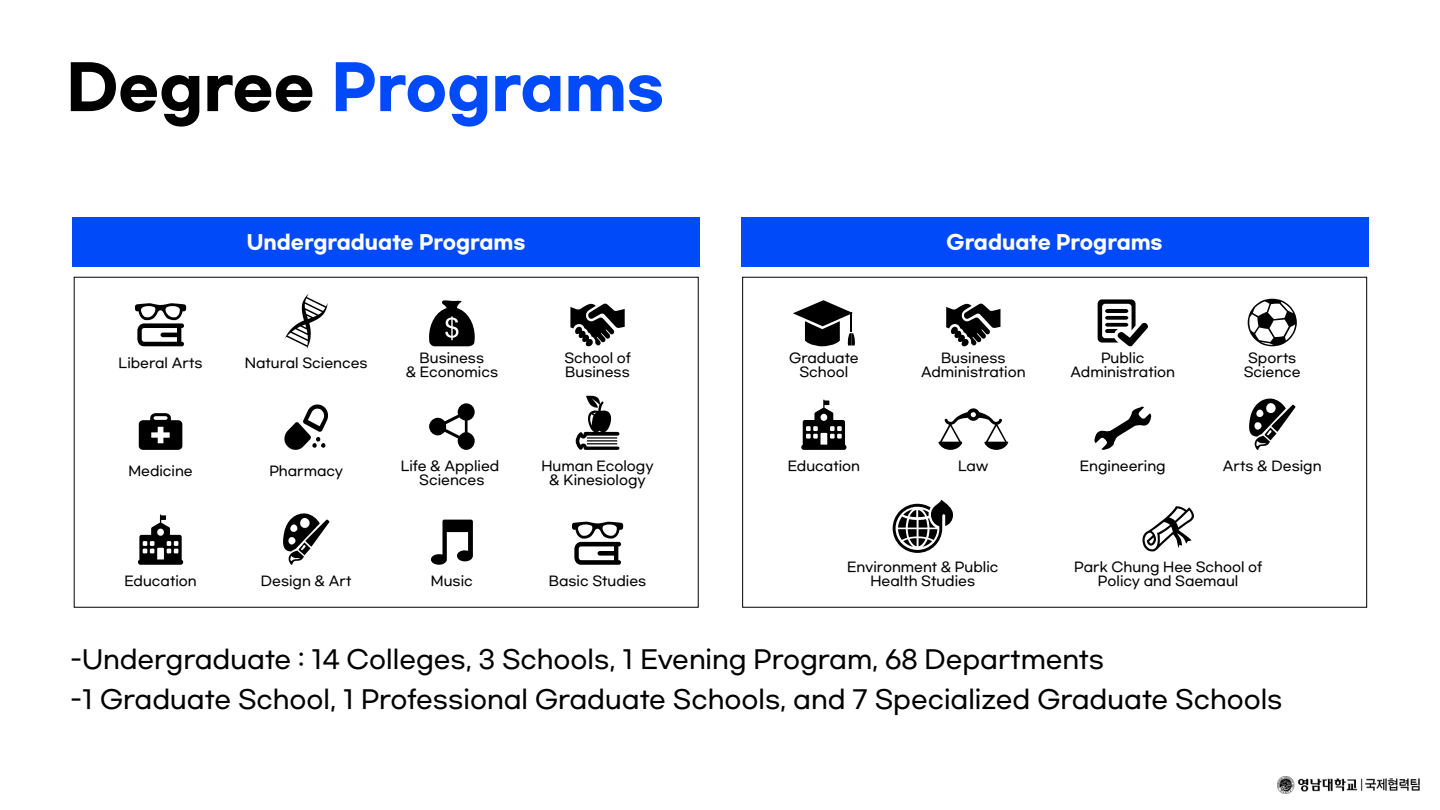
<style>
.page{position:relative;width:1440px;height:810px;background:#fff}
.page>*{position:absolute;margin:0;border:0;box-sizing:border-box;transform-origin:0 0}
.t1{font:700 60px "Gmarket Sans";color:#004af9}
.t2{font:500 24.75px/40.5px "Gmarket Sans";color:#000}
.t3{font:700 19.2px "Gmarket Sans";color:#fff}
.t4{font:500 13.12px/14px "Gmarket Sans";color:#000;text-align:center}
.s1{color:#000}
</style>
<div class="page">
<img style="left:1277px;top:776px;width:142px;height:18px">
<div style="left:742px;top:277px;width:625px;height:331px;background:#fff;border:1px solid #000"></div>
<div style="left:72px;top:217px;width:628px;height:49px;background:#004af9"></div>
<div style="left:741px;top:217px;width:627px;height:49px;background:#004af9"></div>
<svg style="left:946px;top:304px;width:54px;height:42px"></svg>
<svg style="left:938px;top:408px;width:71px;height:42px"></svg>
<svg style="left:1249px;top:398px;width:46px;height:52px"></svg>
<svg style="left:1248px;top:299px;width:49px;height:47px"></svg>
<svg style="left:801px;top:400px;width:46px;height:50px"></svg>
<svg style="left:793px;top:300px;width:62px;height:46px"></svg>
<svg style="left:1098px;top:299px;width:50px;height:47px"></svg>
<svg style="left:1094px;top:406px;width:58px;height:44px"></svg>
<svg style="left:893px;top:500px;width:60px;height:53px"></svg>
<svg style="left:1142px;top:506px;width:52px;height:45px"></svg>
<svg style="left:138px;top:514px;width:45px;height:51px"></svg>
<svg style="left:139px;top:413px;width:43px;height:37px"></svg>
<svg style="left:135px;top:303px;width:51px;height:43px"></svg>
<svg style="left:285px;top:294px;width:43px;height:55px"></svg>
<svg style="left:284px;top:404px;width:44px;height:46px"></svg>
<svg style="left:283px;top:513px;width:46px;height:52px"></svg>
<svg style="left:431px;top:520px;width:42px;height:45px"></svg>
<svg style="left:429px;top:403px;width:46px;height:47px"></svg>
<svg style="left:429px;top:300px;width:46px;height:46px"></svg>
<svg style="left:570px;top:304px;width:55px;height:42px"></svg>
<svg style="left:576px;top:395px;width:43px;height:55px"></svg>
<svg style="left:572px;top:522px;width:51px;height:43px"></svg>
<h1 class="t1" style="left:66px;top:54px;width:599px"><span class="s1">Degree</span> Programs</h1>
<h3 class="t3" style="left:247px;top:231px;width:280px">Undergraduate Programs</h3>
<h3 class="t3" style="left:947px;top:231px;width:218px">Graduate Programs</h3>
<p class="t4" style="left:119px;top:357px;width:85px">Liberal Arts</p>
<p class="t4" style="left:245px;top:357px;width:124px">Natural Sciences</p>
<p class="t4" style="left:406px;top:352px;width:94px">Business<br>&amp; Economics</p>
<p class="t4" style="left:564px;top:352px;width:68px;text-align:left">School of<br>Business</p>
<p class="t4" style="left:789px;top:352px;width:71px">Graduate<br>School</p>
<p class="t4" style="left:921px;top:352px;width:106px">Business<br>Administration</p>
<p class="t4" style="left:1071px;top:352px;width:106px">Public<br>Administration</p>
<p class="t4" style="left:1244px;top:352px;width:59px">Sports<br>Science</p>
<p class="t4" style="left:128px;top:465px;width:66px">Medicine</p>
<p class="t4" style="left:269px;top:465px;width:75px">Pharmacy</p>
<p class="t4" style="left:401px;top:459px;width:100px">Life &amp; Applied<br>Sciences</p>
<p class="t4" style="left:541px;top:459px;width:114px">Human Ecology &amp; Kinesiology</p>
<p class="t4" style="left:788px;top:459px;width:74px">Education</p>
<p class="t4" style="left:958px;top:459px;width:32px">Law</p>
<p class="t4" style="left:1080px;top:459px;width:87px">Engineering</p>
<p class="t4" style="left:1223px;top:459px;width:100px">Arts &amp; Design</p>
<p class="t4" style="left:124px;top:575px;width:74px">Education</p>
<p class="t4" style="left:261px;top:575px;width:92px">Design &amp; Art</p>
<p class="t4" style="left:431px;top:575px;width:43px">Music</p>
<p class="t4" style="left:549px;top:575px;width:99px">Basic Studies</p>
<p class="t4" style="left:847px;top:561px;width:153px">Environment &amp; Public<br>Health Studies</p>
<p class="t4" style="left:1074px;top:561px;width:189px">Park Chung Hee School of<br>Policy and Saemaul</p>
<h2 class="t2" style="left:71px;top:640px;width:1213px">-Undergraduate : 14 Colleges, 3 Schools, 1 Evening Program, 68 Departments<br>-1 Graduate School, 1 Professional Graduate Schools, and 7 Specialized Graduate Schools</h2>
</div>
